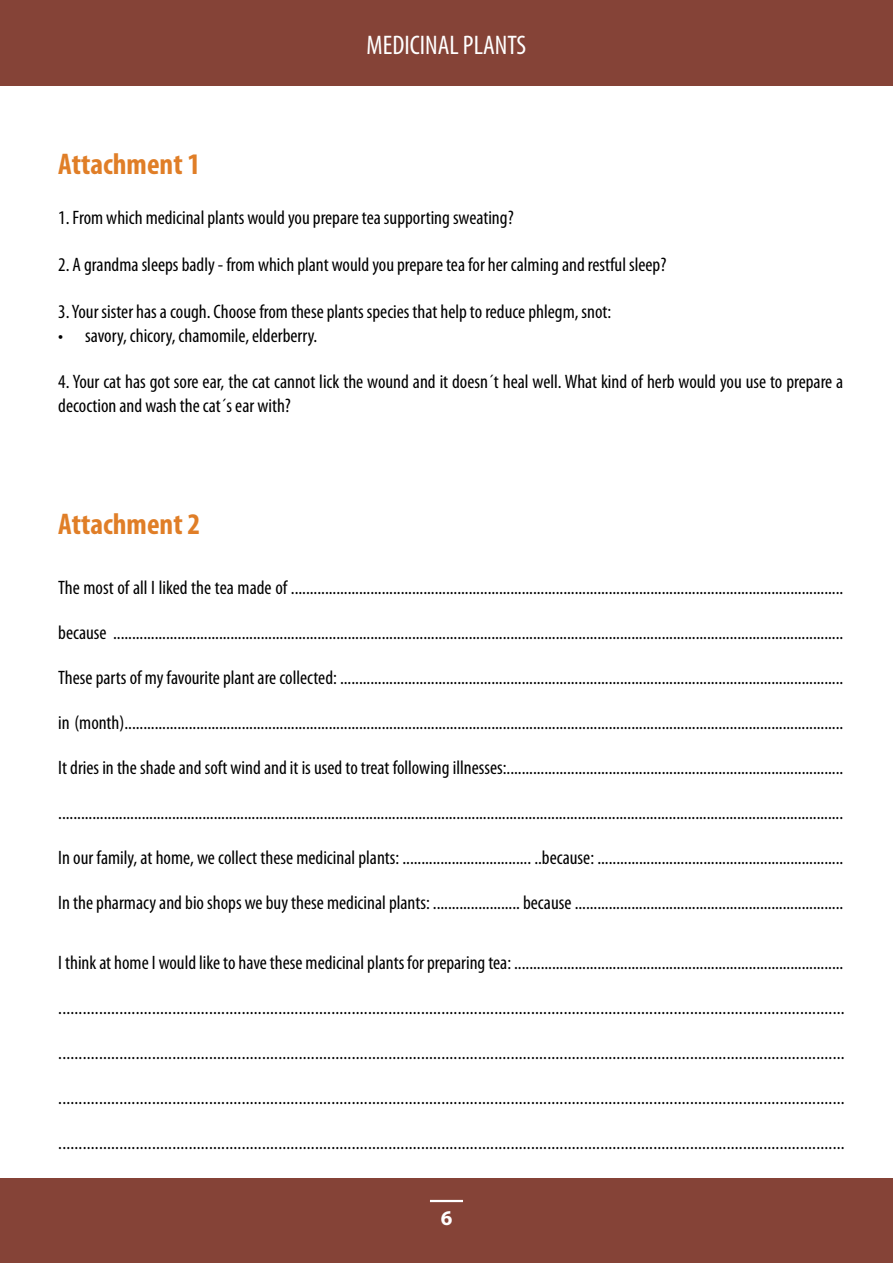
<style>
.page{position:relative;width:893px;height:1263px;background:#fff}
.page>*{position:absolute;margin:0;border:0;box-sizing:border-box;transform-origin:0 0}
.t1{font:700 condensed 30px "Myriad Pro";color:#e07e27}
.t2{font:condensed 27px "Myriad Pro";color:#fff}
.t3{font:700 21px "Myriad Pro";color:#fff}
.t4{font:condensed 19.5px/23.4px "Myriad Pro";color:#000}
</style>
<div class="page">
<div style="left:0;top:0;width:893px;height:85px;background:#854337"></div>
<div style="left:0;top:1178px;width:893px;height:85px;background:#854337"></div>
<hr style="left:430px;top:1200px;width:33px;height:2px;background:#fff">
<h2 class="t2" style="left:367px;top:29px;width:161px">MEDICINAL PLANTS</h2>
<h2 class="t2" style="left:421px;top:29px;width:54px">NOTES</h2>
<h1 class="t1" style="left:58px;top:145px;width:143px">Attachment 1</h1>
<p class="t4" style="left:58px;top:206px;width:457px">1. From which medicinal plants would you prepare tea supporting sweating?</p>
<p class="t4" style="left:58px;top:253px;width:610px">2. A grandma sleeps badly - from which plant would you prepare tea for her calming and restful sleep?</p>
<p class="t4" style="left:58px;top:300px;width:555px">3. Your sister has a cough. Choose from these plants species that help to reduce phlegm, snot:</p>
<p class="t4" style="left:58px;top:323px;width:261px">• savory, chicory, chamomile, elderberry.</p>
<p class="t4" style="left:58px;top:370px;width:787px">4. Your cat has got sore ear, the cat cannot lick the wound and it doesn´t heal well. What kind of herb would you use to prepare a decoction and wash the cat´s ear with?</p>
<h1 class="t1" style="left:58px;top:505px;width:143px">Attachment 2</h1>
<p class="t4" style="left:58px;top:576px;width:786px">The most of all I liked the tea made of ..................................................................................................................................................</p>
<p class="t4" style="left:58px;top:621px;width:786px">because .................................................................................................................................................................................................</p>
<p class="t4" style="left:58px;top:666px;width:786px">These parts of my favourite plant are collected: .....................................................................................................................................</p>
<p class="t4" style="left:58px;top:711px;width:786px">in (month)..............................................................................................................................................................................................</p>
<p class="t4" style="left:58px;top:756px;width:786px">It dries in the shade and soft wind and it is used to treat following illnesses:.........................................................................................</p>
<p class="t4" style="left:58px;top:801px;width:786px">...............................................................................................................................................................................................................</p>
<p class="t4" style="left:58px;top:846px;width:787px">In our family, at home, we collect these medicinal plants: .................................. ..because: .................................................................</p>
<p class="t4" style="left:58px;top:891px;width:786px">In the pharmacy and bio shops we buy these medicinal plants: ....................... because .......................................................................</p>
<p class="t4" style="left:58px;top:951px;width:787px">I think at home I would like to have these medicinal plants for preparing tea: .......................................................................................</p>
<p class="t4" style="left:58px;top:996px;width:788px">.................................................................................................................................................................................................</p>
<p class="t4" style="left:58px;top:1041px;width:788px">.................................................................................................................................................................................................</p>
<p class="t4" style="left:58px;top:1086px;width:788px">.................................................................................................................................................................................................</p>
<p class="t4" style="left:58px;top:1131px;width:788px">.................................................................................................................................................................................................</p>
<p class="t3" style="left:441px;top:1204px;width:13px">6</p>
</div>
